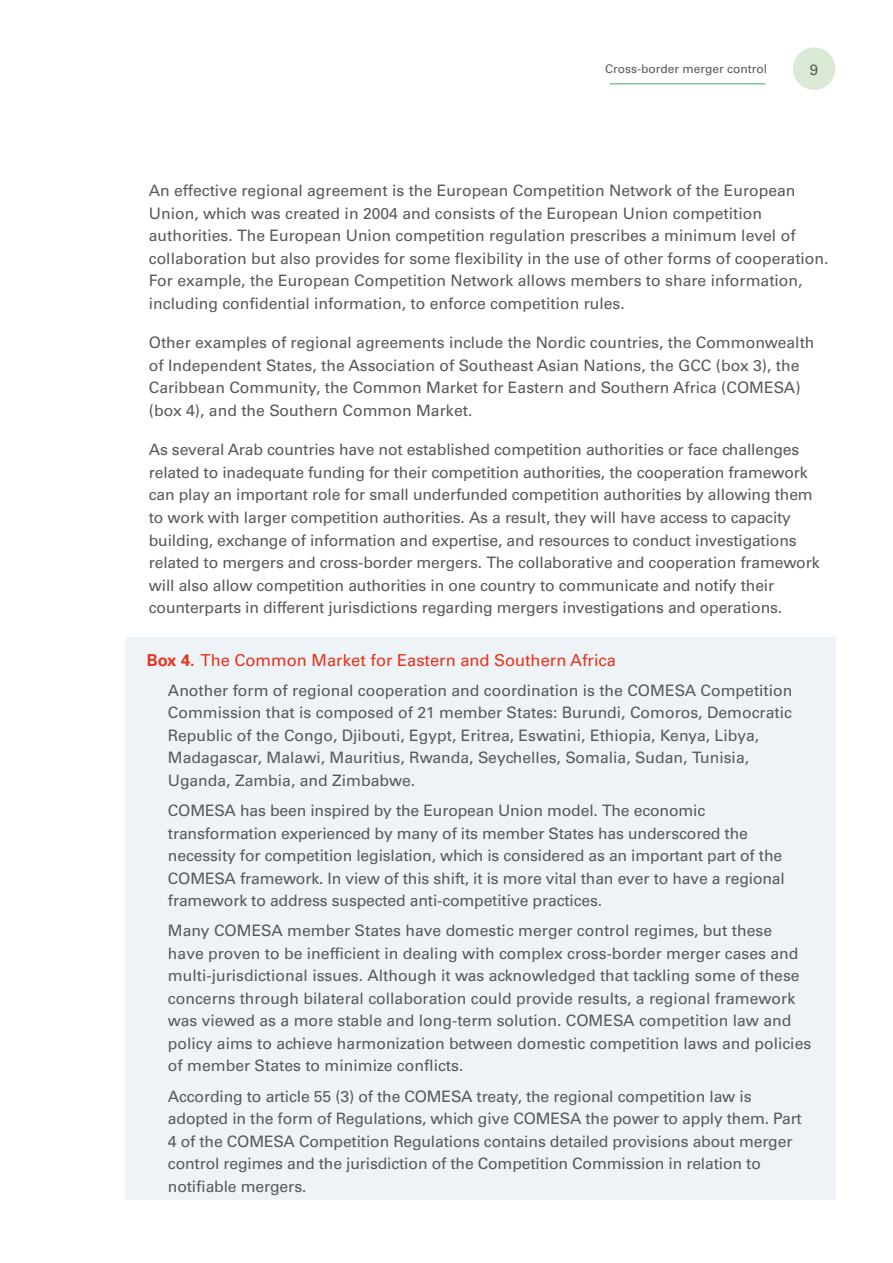
<style>
.page{position:relative;width:893px;height:1263px;background:#fff}
.page>*{position:absolute;margin:0;border:0;box-sizing:border-box;transform-origin:0 0}
.t1{font:16.5px "Univers LT Std";color:#e6331c}
.t2{font:15.75px/22.5px "Univers LT Std";color:#58595b}
.t3{font:15px "Univers LT Std";color:#58595b}
.t4{font:12px "Univers LT Std";color:#58595b}
.s1{font-weight:700}
</style>
<div class="page">
<div style="left:793px;top:47px;width:42px;height:43px;background:#daead4;border-radius:50%"></div>
<hr style="left:610px;top:83px;width:155px;height:1px;background:#41ad49">
<div style="left:125px;top:637px;width:710px;height:562px;background:#edf3f6"></div>
<p class="t4" style="left:605px;top:61px;width:164px">Cross-border merger control</p>
<p class="t3" style="left:810px;top:60px;width:10px">9</p>
<p class="t2" style="left:149px;top:180px;width:681px">An effective regional agreement is the European Competition Network of the European Union, which was created in 2004 and consists of the European Union competition authorities. The European Union competition regulation prescribes a minimum level of collaboration but also provides for some flexibility in the use of other forms of cooperation.<br>For example, the European Competition Network allows members to share information, including confidential information, to enforce competition rules.</p>
<p class="t2" style="left:149px;top:332px;width:667px">Other examples of regional agreements include the Nordic countries, the Commonwealth of Independent States, the Association of Southeast Asian Nations, the GCC (box 3), the Caribbean Community, the Common Market for Eastern and Southern Africa (COMESA) (box 4), and the Southern Common Market.</p>
<p class="t2" style="left:149px;top:439px;width:672px">As several Arab countries have not established competition authorities or face challenges related to inadequate funding for their competition authorities, the cooperation framework can play an important role for small underfunded competition authorities by allowing them to work with larger competition authorities. As a result, they will have access to capacity building, exchange of information and expertise, and resources to conduct investigations related to mergers and cross-border mergers. The collaborative and cooperation framework will also allow competition authorities in one country to communicate and notify their counterparts in different jurisdictions regarding mergers investigations and operations.</p>
<p class="t1" style="left:147px;top:650px;width:471px"><span class="s1">Box 4.</span> The Common Market for Eastern and Southern Africa</p>
<p class="t2" style="left:168px;top:679px;width:626px">Another form of regional cooperation and coordination is the COMESA Competition Commission that is composed of 21 member States: Burundi, Comoros, Democratic Republic of the Congo, Djibouti, Egypt, Eritrea, Eswatini, Ethiopia, Kenya, Libya, Madagascar, Malawi, Mauritius, Rwanda, Seychelles, Somalia, Sudan, Tunisia, Uganda, Zambia, and Zimbabwe.</p>
<p class="t2" style="left:168px;top:799px;width:618px">COMESA has been inspired by the European Union model. The economic transformation experienced by many of its member States has underscored the necessity for competition legislation, which is considered as an important part of the COMESA framework. In view of this shift, it is more vital than ever to have a regional framework to address suspected anti-competitive practices.</p>
<p class="t2" style="left:168px;top:919px;width:645px">Many COMESA member States have domestic merger control regimes, but these have proven to be inefficient in dealing with complex cross-border merger cases and multi-jurisdictional issues. Although it was acknowledged that tackling some of these concerns through bilateral collaboration could provide results, a regional framework was viewed as a more stable and long-term solution. COMESA competition law and policy aims to achieve harmonization between domestic competition laws and policies of member States to minimize conflicts.</p>
<p class="t2" style="left:168px;top:1085px;width:635px">According to article 55 (3) of the COMESA treaty, the regional competition law is adopted in the form of Regulations, which give COMESA the power to apply them. Part 4 of the COMESA Competition Regulations contains detailed provisions about merger control regimes and the jurisdiction of the Competition Commission in relation to notifiable mergers.</p>
</div>
